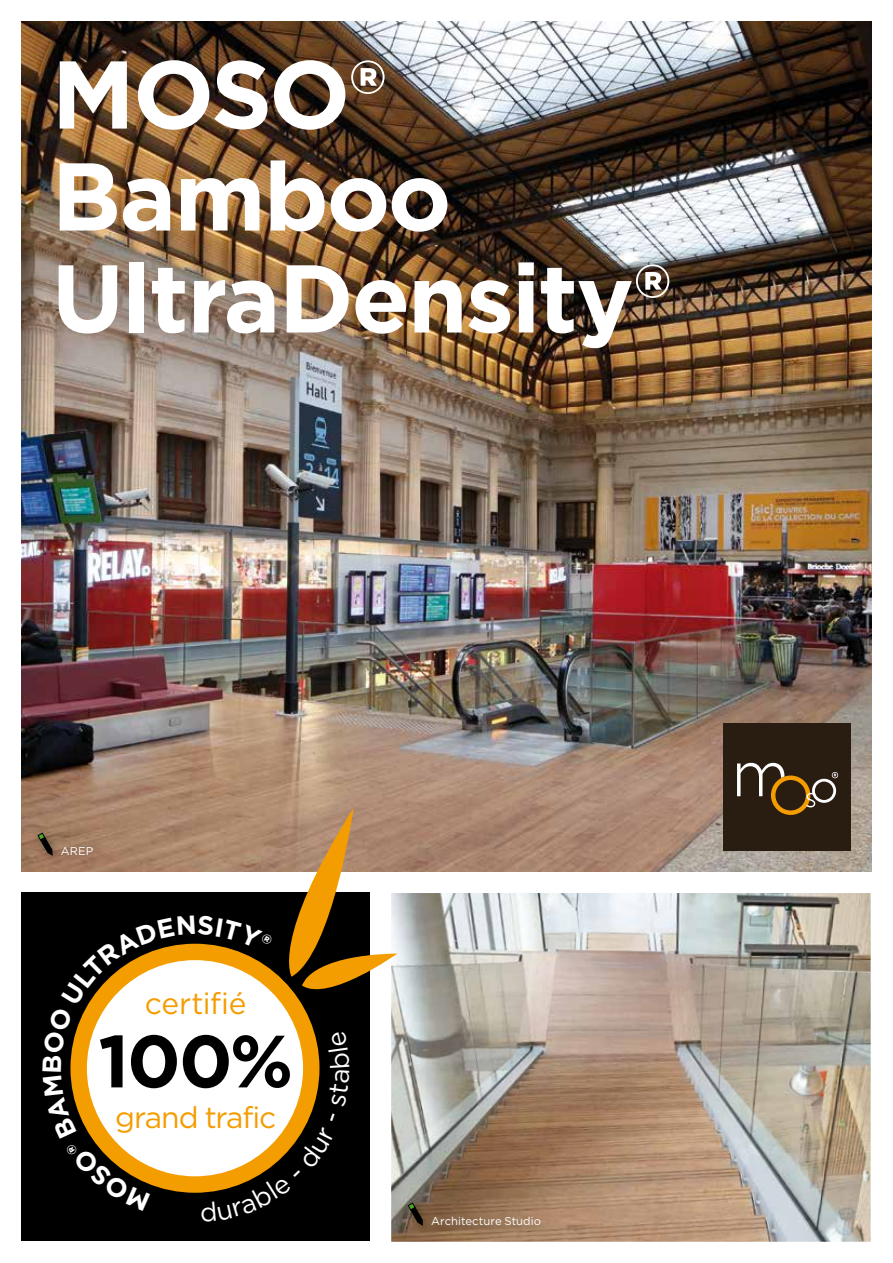
<style>
.page{position:relative;width:893px;height:1263px;background:#fff}
.page>*{position:absolute;margin:0;border:0;box-sizing:border-box;transform-origin:0 0}
.t1{font:700 96px/102px "Gotham";letter-spacing:-.02em;color:#fff}
.t2{font:700 73.8px "Gotham";color:#000}
.t3{font:30px "Gotham";letter-spacing:-.035em;color:#f49d00}
.t4{font:30px "Gotham";letter-spacing:-.01em;color:#f49d00}
.t5{font:11.25px "Gotham";letter-spacing:.005em;color:#fff}
</style>
<div class="page">
<img style="left:391px;top:893px;width:480px;height:349px">
<img style="left:21px;top:21px;width:851px;height:851px">
<div style="left:723px;top:723px;width:127px;height:127px;background:#291c11"></div>
<svg style="left:737px;top:763px;width:101px;height:52px"></svg>
<div style="left:403px;top:1197px;width:149px;height:39px;background:#000;opacity:.4"></div>
<svg style="left:407px;top:1202px;width:16px;height:24px"></svg>
<div style="left:33px;top:828px;width:72px;height:38px;background:#000;opacity:.4"></div>
<div style="left:21px;top:892px;width:349px;height:348px;background:#000"></div>
<svg style="left:37px;top:808px;width:360px;height:414px"></svg>
<p class="t1" style="left:52px;top:43px;width:620px">MOSO®<br>Bamboo<br>UltraDensity®</p>
<p class="t5" style="left:61px;top:843px;width:34px">AREP</p>
<p class="t4" style="left:145px;top:984px;width:103px">certifié</p>
<p class="t2" style="left:98px;top:1012px;width:197px">100%</p>
<p class="t3" style="left:115px;top:1098px;width:162px">grand trafic</p>
<p class="t5" style="left:431px;top:1213px;width:111px">Architecture Studio</p>
</div>
